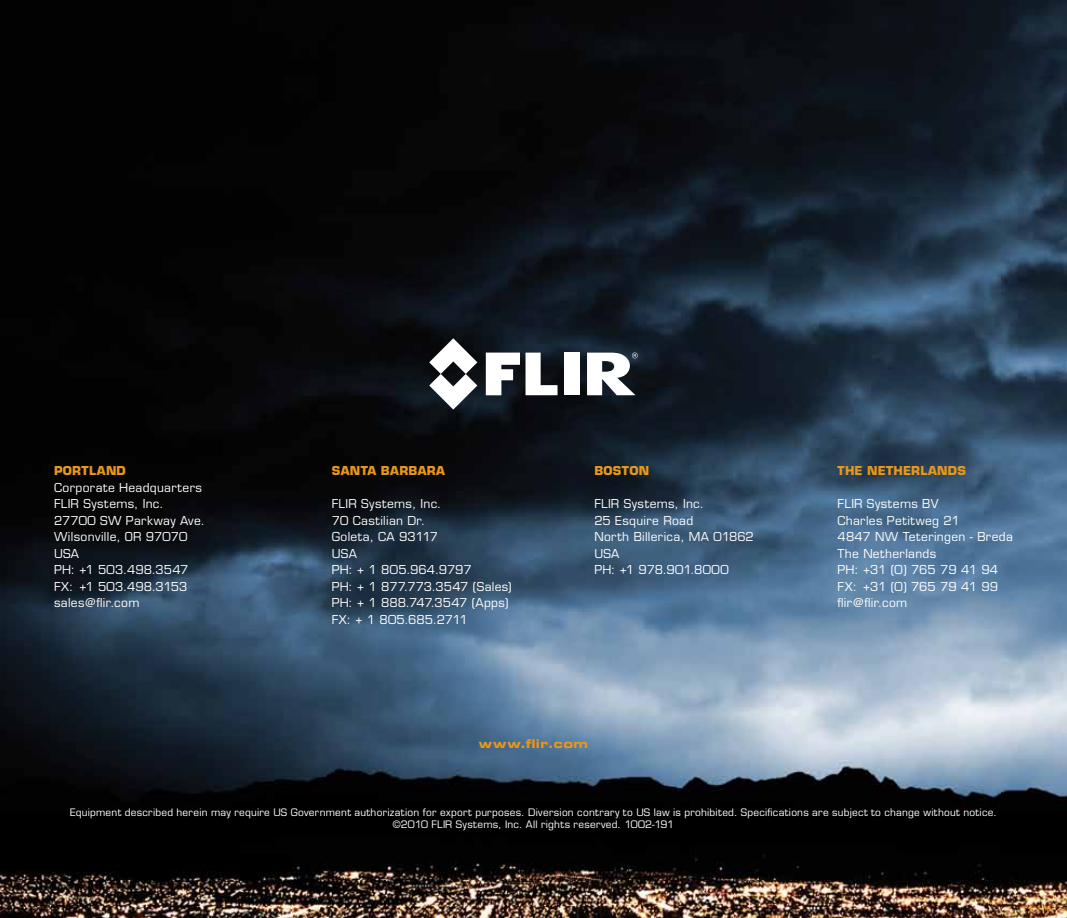
<style>
.page{position:relative;width:1067px;height:918px;background:#fff}
.page>*{position:absolute;margin:0;border:0;box-sizing:border-box;transform-origin:0 0}
.t1{font:12px/16.5px "Eurostile LT Std";letter-spacing:.025em;color:#fff}
.t2{font:700 12px "Eurostile LT Std";letter-spacing:.03em;color:#e89719}
.t3{font:12px "Eurostile LT Std Bold Ex 2";letter-spacing:.035em;color:#e89719}
.t4{font:10.05px/12px "Eurostile LT Std";letter-spacing:.025em;color:#fff;text-align:center}
</style>
<div class="page">
<img style="left:0;top:0;width:1066px;height:918px">
<svg style="left:486px;top:353px;width:71px;height:42px"></svg>
<div style="left:564px;top:353px;width:15px;height:42px;background:#fff"></div>
<svg style="left:429px;top:338px;width:48px;height:72px"></svg>
<svg style="left:587px;top:353px;width:51px;height:42px"></svg>
<p class="t2" style="left:54px;top:464px;width:73px">PORTLAND</p>
<p class="t1" style="left:54px;top:479px;width:152px">Corporate Headquarters<br>FLIR Systems, Inc.<br>27700 SW Parkway Ave.<br>Wilsonville, OR 97070<br>USA<br>PH: +1 503.498.3547<br>FX: +1 503.498.3153 sales@flir.com</p>
<p class="t2" style="left:332px;top:464px;width:97px">SANTA BAR BARA</p>
<p class="t1" style="left:332px;top:496px;width:181px">FLIR Systems, Inc.<br>70 Castilian Dr.<br>Goleta, CA 93117<br>USA<br>PH: + 1 805.964.9797<br>PH: + 1 877.773.3547 (Sales)<br>PH: + 1 888.747.3547 (Apps)<br>FX: + 1 805.685.2711</p>
<p class="t2" style="left:594px;top:464px;width:56px">BOSTON</p>
<p class="t1" style="left:594px;top:496px;width:161px">FLIR Systems, Inc.<br>25 Esquire Road<br>North Billerica, MA 01862<br>USA<br>PH: +1 978.901.8000</p>
<p class="t3" style="left:479px;top:735px;width:111px">www.flir.com</p>
<p class="t2" style="left:837px;top:464px;width:66px">THE NETHERLA</p>
<p class="t2" style="left:937px;top:464px;width:30px">NDS</p>
<p class="t1" style="left:837px;top:496px;width:177px">FLIR Systems BV<br>Charles Petitweg 21<br>4847 NW Teteringen - Breda<br>The Netherlands<br>PH: +31 (0) 765 79 41 94<br>FX: +31 (0) 765 79 41 99 flir@flir.com</p>
<p class="t4" style="left:70px;top:806px;width:928px">Equipment described herein may require US Government authorization for export purposes. Diversion contrary to US law is prohibited. Specifications are subject to change without notice. ©2010 FLIR Systems, Inc. All rights reserved. 1002-191</p>
</div>
